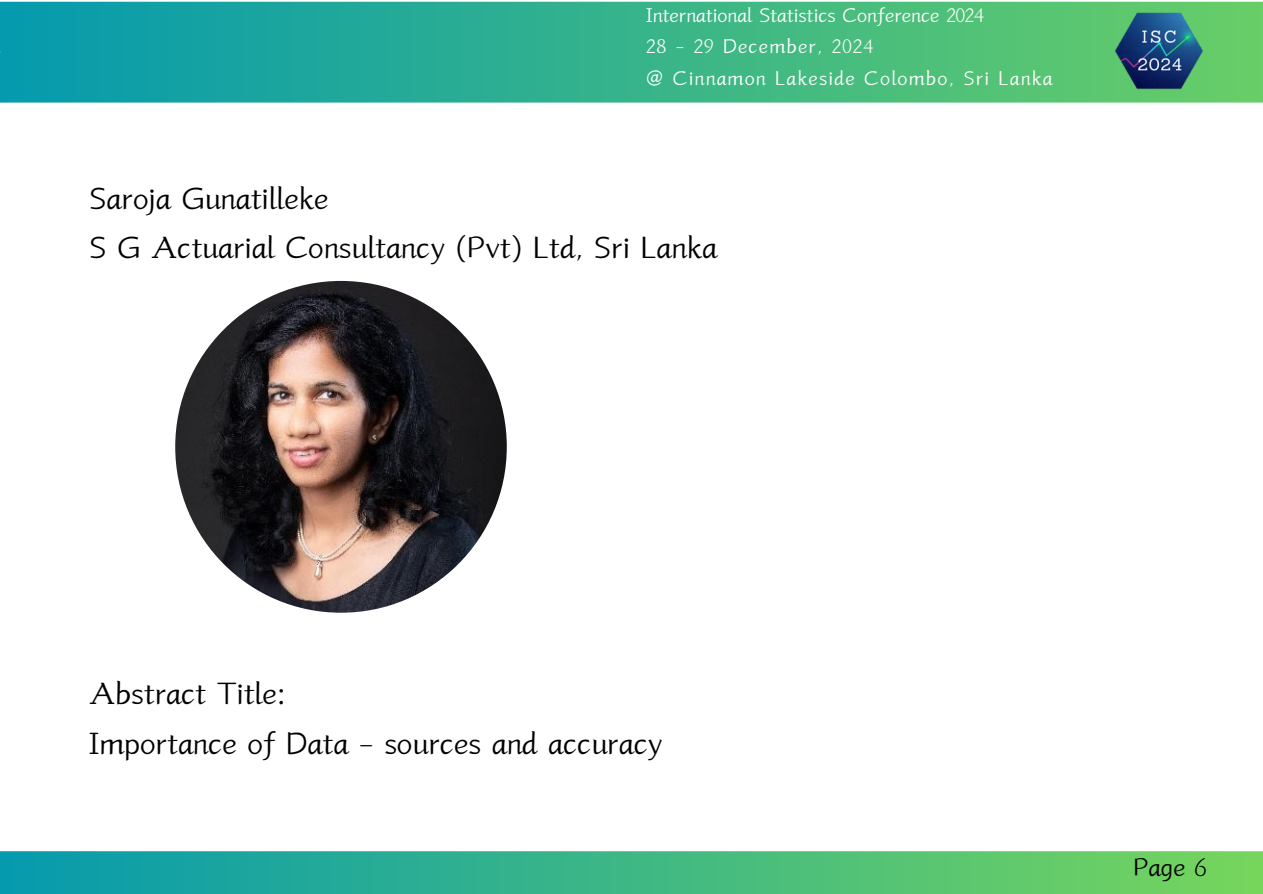
<style>
.page{position:relative;width:1263px;height:894px;background:#fff}
.page>*{position:absolute;margin:0;border:0;box-sizing:border-box;transform-origin:0 0}
.t1{font:36px/49.5px "Canva Zhou Yi Qing Ke Ben Latin";color:#000}
.t2{font:30px "Canva Zhou Yi Qing Ke Ben Latin";color:#000}
.t3{font:23.25px "Canva Zhou Yi Qing Ke Ben Latin";letter-spacing:.055em;color:#fff}
.t4{font:23.25px "Canva Zhou Yi Qing Ke Ben Latin";color:#fff}
</style>
<div class="page">
<svg style="left:0;top:2px;width:1263px;height:101px;background:#34b28c"></svg>
<img style="left:1108px;top:12px;width:96px;height:81px">
<svg style="left:0;top:851px;width:1263px;height:42px;background:#3fb785"></svg>
<img style="left:175px;top:281px;width:332px;height:331px;border-radius:50%">
<p class="t4" style="left:646px;top:3px;width:339px">International Statistics Conference 2024</p>
<p class="t3" style="left:646px;top:35px;width:228px">28 - 29 December, 2024</p>
<p class="t3" style="left:646px;top:66px;width:408px">@ Cinnamon Lakeside Colombo, Sri Lanka</p>
<p class="t1" style="left:89px;top:173px;width:629px">Saroja Gunatilleke<br>S G Actuarial Consultancy (Pvt) Ltd, Sri Lanka</p>
<h1 class="t1" style="left:89px;top:668px;width:575px">Abstract Title:<br>Importance of Data – sources and accuracy</h1>
<p class="t2" style="left:1133px;top:852px;width:74px">Page 6</p>
</div>
